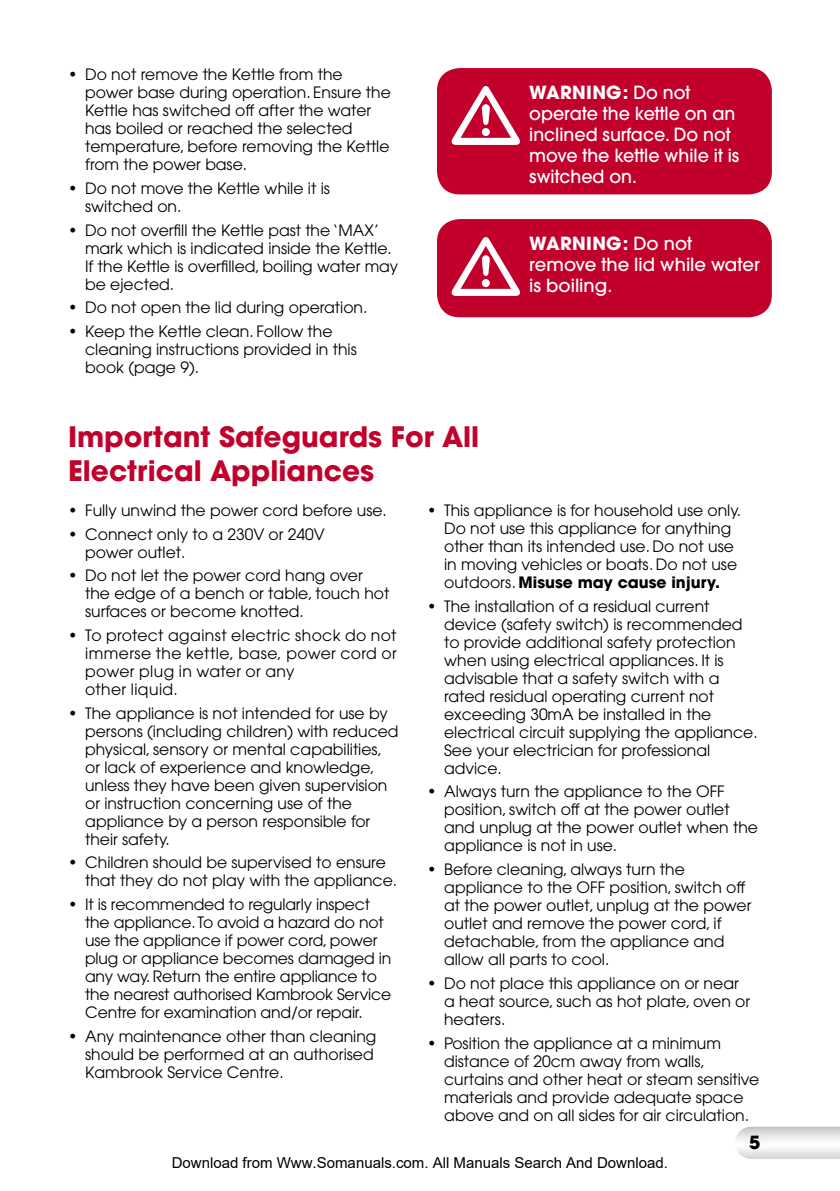
<style>
.page{position:relative;width:840px;height:1191px;background:#fff}
.page>*{position:absolute;margin:0;border:0;box-sizing:border-box;transform-origin:0 0}
.t1{font:700 28px/33.6px "Avant Garde";color:#c1002b}
.t2{font:500 18px/21px "Avant Garde";color:#fff}
.t3{font:700 18px "Avant Garde";color:#000}
.t4{font:15.6px/18px "Avant Garde";color:#000}
.t5{font:15.6px/18px "Avant Garde";letter-spacing:.025em;color:#000}
.t6{font:15px "Arial";color:#000}
.s1{font-weight:700}
</style>
<div class="page">
<svg style="left:736px;top:1126px;width:103px;height:32px"></svg>
<div style="left:437px;top:68px;width:334px;height:126px;background:#c1002b;border-radius:23px"></div>
<svg style="left:451px;top:86px;width:68px;height:59px"></svg>
<div style="left:437px;top:219px;width:334px;height:98px;background:#c1002b;border-radius:23px"></div>
<svg style="left:451px;top:237px;width:68px;height:59px"></svg>
<p class="t4" style="left:85px;top:66px;width:307px;text-indent:-17px">• Do not remove the Kettle from the power base during operation. Ensure the Kettle has switched off after the water has boiled or reached the selected temperature, before removing the Kettle from the power base.</p>
<p class="t4" style="left:85px;top:179px;width:246px;text-indent:-17px">• Do not move the Kettle while it is switched on.</p>
<p class="t4" style="left:85px;top:221px;width:314px;text-indent:-17px">• Do not overfill the Kettle past the ‘MAX’ mark which is indicated inside the Kettle.<br>If the Kettle is overfilled, boiling water may be ejected.</p>
<p class="t4" style="left:68px;top:299px;width:300px">• Do not open the lid during operation.</p>
<p class="t4" style="left:85px;top:322px;width:273px;text-indent:-17px">• Keep the Kettle clean. Follow the cleaning instructions provided in this book (page 9).</p>
<p class="t2" style="left:529px;top:82px;width:211px"><span class="s1">WARNING:</span> Do not operate the kettle on an inclined surface. Do not move the kettle while it is switched on.</p>
<p class="t2" style="left:529px;top:233px;width:232px"><span class="s1">WARNING:</span> Do not remove the lid while water is boiling.</p>
<h1 class="t1" style="left:68px;top:420px;width:412px">Important Safeguards For All<br>Electrical Appliances</h1>
<p class="t4" style="left:68px;top:501px;width:320px">• Fully unwind the power cord before use.</p>
<p class="t4" style="left:85px;top:525px;width:241px;text-indent:-17px">• Connect only to a 230V or 240V power outlet.</p>
<p class="t4" style="left:85px;top:566px;width:305px;text-indent:-17px">• Do not let the power cord hang over the edge of a bench or table, touch hot surfaces or become knotted.</p>
<p class="t5" style="left:85px;top:626px;width:313px;text-indent:-17px">• To protect against electric shock do not immerse the kettle, base, power cord or power plug in water or any<br>other liquid.</p>
<p class="t4" style="left:85px;top:704px;width:315px;text-indent:-17px">• The appliance is not intended for use by persons (including children) with reduced physical, sensory or mental capabilities, or lack of experience and knowledge, unless they have been given supervision or instruction concerning use of the appliance by a person responsible for their safety.</p>
<p class="t4" style="left:85px;top:853px;width:313px;text-indent:-17px">• Children should be supervised to ensure that they do not play with the appliance.</p>
<p class="t4" style="left:85px;top:895px;width:307px;text-indent:-17px">• It is recommended to regularly inspect the appliance. To avoid a hazard do not use the appliance if power cord, power plug or appliance becomes damaged in any way. Return the entire appliance to the nearest authorised Kambrook Service Centre for examination and/or repair.</p>
<p class="t4" style="left:85px;top:1027px;width:292px;text-indent:-17px">• Any maintenance other than cleaning should be performed at an authorised<br>Kambrook Service Centre.</p>
<p class="t4" style="left:444px;top:501px;width:298px;text-indent:-17px">• This appliance is for household use only.<br>Do not use this appliance for anything other than its intended use. Do not use in moving vehicles or boats. Do not use outdoors. <span class="s1">Misuse may cause injury.</span></p>
<p class="t4" style="left:444px;top:597px;width:315px;text-indent:-17px">• The installation of a residual current device (safety switch) is recommended to provide additional safety protection when using electrical appliances. It is advisable that a safety switch with a rated residual operating current not exceeding 30mA be installed in the electrical circuit supplying the appliance.<br>See your electrician for professional advice.</p>
<p class="t4" style="left:444px;top:782px;width:315px;text-indent:-17px">• Always turn the appliance to the OFF position, switch off at the power outlet and unplug at the power outlet when the appliance is not in use.</p>
<p class="t4" style="left:444px;top:860px;width:308px;text-indent:-17px">• Before cleaning, always turn the appliance to the OFF position, switch off at the power outlet, unplug at the power outlet and remove the power cord, if detachable, from the appliance and allow all parts to cool.</p>
<p class="t4" style="left:444px;top:974px;width:307px;text-indent:-17px">• Do not place this appliance on or near a heat source, such as hot plate, oven or heaters.</p>
<p class="t4" style="left:444px;top:1033px;width:316px;text-indent:-17px">• Position the appliance at a minimum distance of 20cm away from walls, curtains and other heat or steam sensitive materials and provide adequate space above and on all sides for air circulation.</p>
<p class="t6" style="left:172px;top:1154px;width:497px">Download from Www.Somanuals.com. All Manuals Search And Download.</p>
<p class="t3" style="left:748px;top:1131px;width:13px">5</p>
</div>
